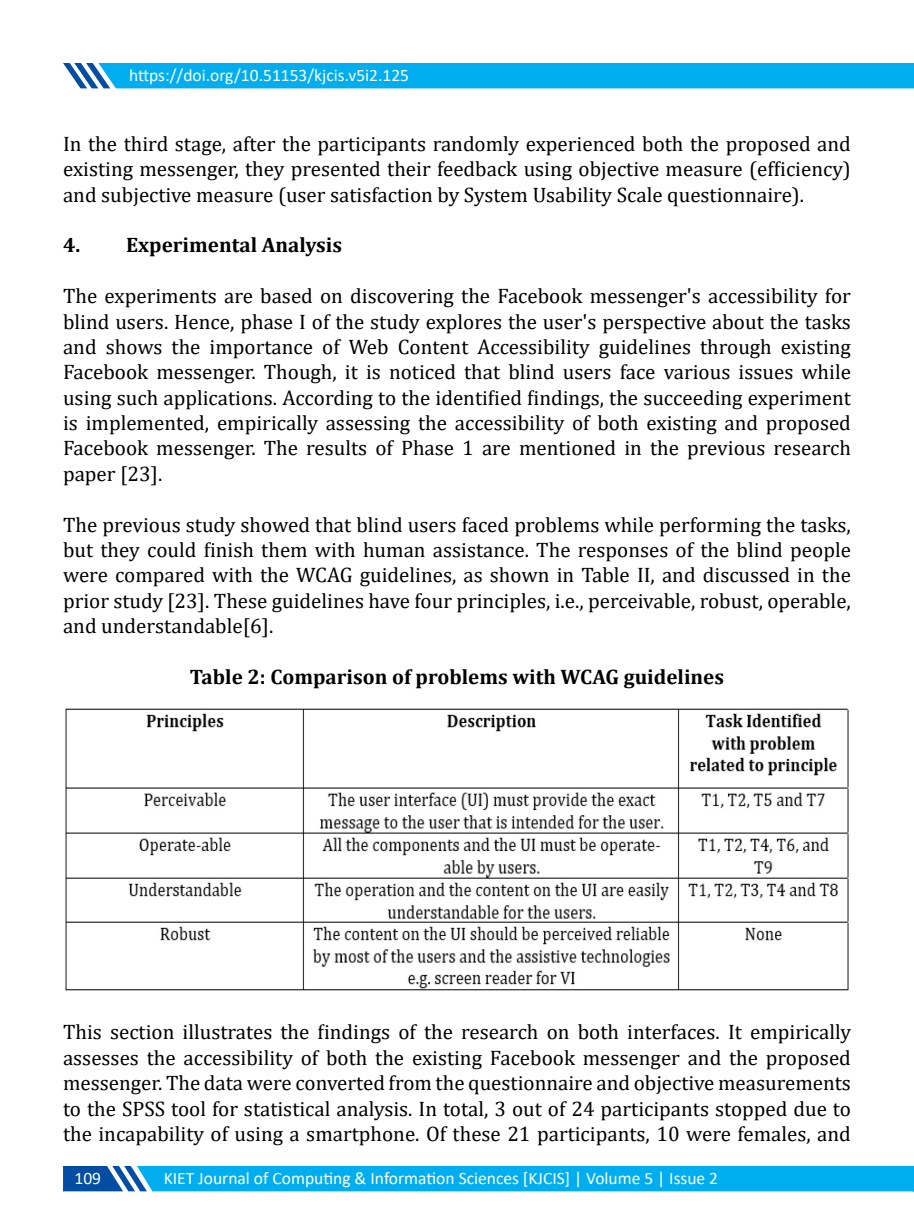
<style>
.page{position:relative;width:914px;height:1229px;background:#fff}
.page>*{position:absolute;margin:0;border:0;box-sizing:border-box;transform-origin:0 0}
.t1{font:21px/25.4px "Cambria";color:#000;text-align:justify}
.t2{font:700 21px "Cambria";color:#000}
.t3{font:17.5px "Calibri";color:#fff}
</style>
<div class="page">
<svg style="left:63px;top:1166px;width:851px;height:25px;background:#05a8e9"></svg>
<div style="left:63px;top:63px;width:850px;height:25px;background:#00aeef"></div>
<img style="left:65px;top:708px;width:784px;height:283px">
<p class="t3" style="left:129px;top:63px;width:281px">https://doi.org/10.51153/kjcis.v5i2.125</p>
<p class="t1" style="left:63px;top:131px;width:789px">In the third stage, after the participants randomly experienced both the proposed and existing messenger, they presented their feedback using objective measure (efficiency) and subjective measure (user satisfaction by System Usability Scale questionnaire).</p>
<p class="t2" style="left:63px;top:230px;width:280px">4. Experimental Analysis</p>
<p class="t1" style="left:63px;top:283px;width:789px">The experiments are based on discovering the Facebook messenger's accessibility for blind users. Hence, phase I of the study explores the user's perspective about the tasks and shows the importance of Web Content Accessibility guidelines through existing Facebook messenger. Though, it is noticed that blind users face various issues while using such applications. According to the identified findings, the succeeding experiment is implemented, empirically assessing the accessibility of both existing and proposed Facebook messenger. The results of Phase 1 are mentioned in the previous research paper [23].</p>
<p class="t1" style="left:63px;top:511px;width:789px">The previous study showed that blind users faced problems while performing the tasks, but they could finish them with human assistance. The responses of the blind people were compared with the WCAG guidelines, as shown in Table II, and discussed in the prior study [23]. These guidelines have four principles, i.e., perceivable, robust, operable, and understandable[6].</p>
<p class="t2" style="left:190px;top:662px;width:535px">Table 2: Comparison of problems with WCAG guidelines</p>
<p class="t1" style="left:63px;top:1019px;width:789px">This section illustrates the findings of the research on both interfaces. It empirically assesses the accessibility of both the existing Facebook messenger and the proposed messenger. The data were converted from the questionnaire and objective measurements to the SPSS tool for statistical analysis. In total, 3 out of 24 participants stopped due to the incapability of using a smartphone. Of these 21 participants, 10 were females, and</p>
<p class="t3" style="left:75px;top:1166px;width:28px">109</p>
<p class="t3" style="left:164px;top:1166px;width:556px">KIET Journal of Computing &amp; Information Sciences [KJCIS] | Volume 5 | Issue 2</p>
</div>
